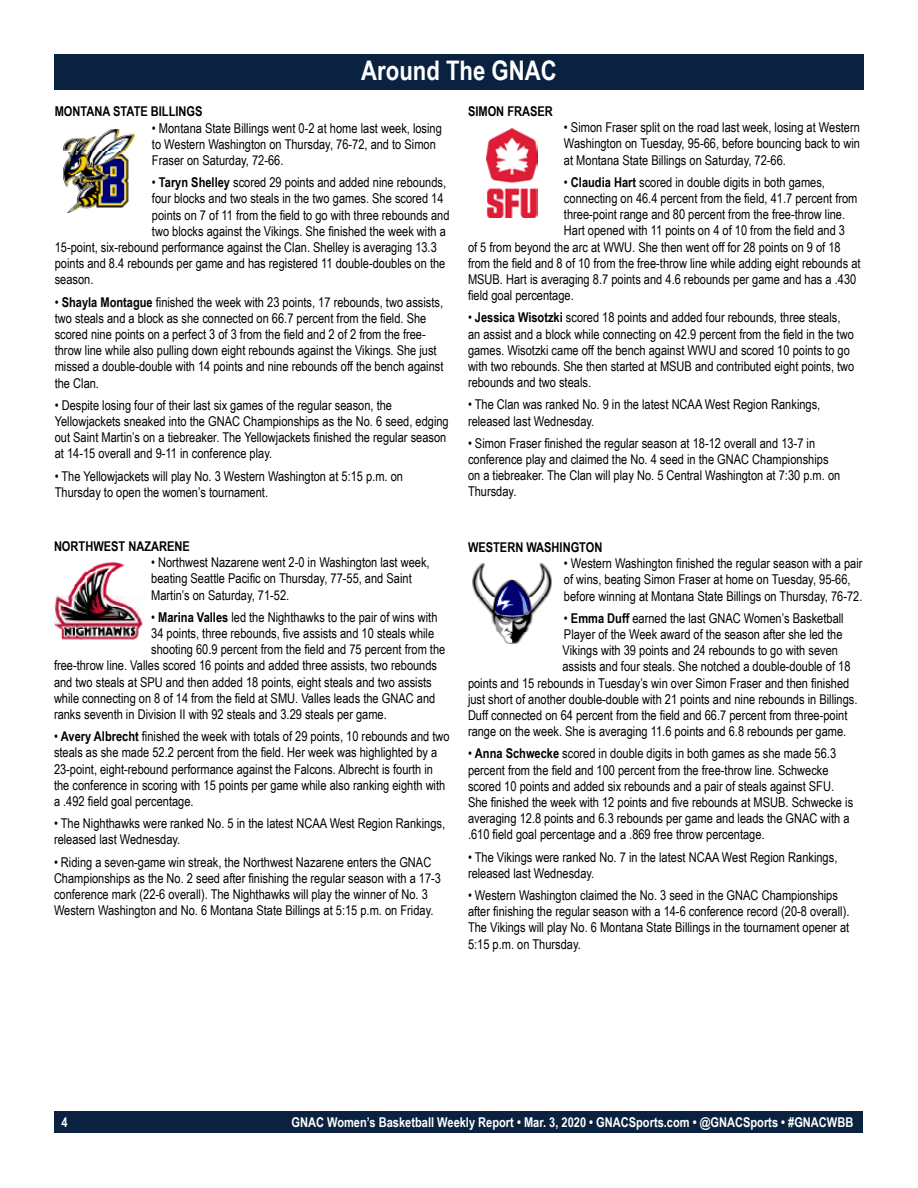
<style>
.page{position:relative;width:918px;height:1188px;background:#fff}
.page>*{position:absolute;margin:0;border:0;box-sizing:border-box;transform-origin:0 0}
.t1{font:700 27px "Arial Narrow";color:#fff}
.t2{font:13.5px/16.2px "Arial Narrow";color:#000}
.t3{font:700 13.5px "Arial Narrow";color:#fff}
.t4{font:700 13.5px "Arial Narrow";color:#000}
.s1{font-weight:700}
</style>
<div class="page">
<div style="left:55px;top:1111px;width:808px;height:22px;background:#0a2240"></div>
<div style="left:54px;top:54px;width:810px;height:36px;background:#0a2240"></div>
<img style="left:54px;top:562px;width:88px;height:77px">
<img style="left:63px;top:130px;width:72px;height:83px">
<img style="left:472px;top:564px;width:80px;height:79px">
<img style="left:487px;top:129px;width:50px;height:88px">
<h1 class="t1" style="left:361px;top:50px;width:197px">Around The GNAC</h1>
<p class="t4" style="left:55px;top:101px;width:149px">MONTANA STATE BILLINGS</p>
<p class="t2" style="left:152px;top:119px;width:292px">• Montana State Billings went 0-2 at home last week, losing to Western Washington on Thursday, 76-72, and to Simon<br>Fraser on Saturday, 72-66.</p>
<p class="t2" style="left:152px;top:174px;width:296px">• <span class="s1">Taryn Shelley</span> scored 29 points and added nine rebounds,</p>
<p class="t2" style="left:152px;top:190px;width:293px">four blocks and two steals in the two games. She scored 14</p>
<p class="t2" style="left:152px;top:206px;width:299px">points on 7 of 11 from the field to go with three rebounds and</p>
<p class="t2" style="left:152px;top:222px;width:295px">two blocks against the Vikings. She finished the week with a</p>
<p class="t2" style="left:55px;top:239px;width:384px">15-point, six-rebound performance against the Clan. Shelley is averaging 13.3</p>
<p class="t2" style="left:55px;top:255px;width:392px">points and 8.4 rebounds per game and has registered 11 double-doubles on the</p>
<p class="t2" style="left:55px;top:271px;width:40px">season.</p>
<p class="t2" style="left:55px;top:293px;width:390px">• <span class="s1">Shayla Montague</span> finished the week with 23 points, 17 rebounds, two assists, two steals and a block as she connected on 66.7 percent from the field. She scored nine points on a perfect 3 of 3 from the field and 2 of 2 from the free&shy;throw line while also pulling down eight rebounds against the Vikings. She just missed a double-double with 14 points and nine rebounds off the bench against the Clan.</p>
<p class="t2" style="left:55px;top:396px;width:396px">• Despite losing four of their last six games of the regular season, the Yellowjackets sneaked into the GNAC Championships as the No. 6 seed, edging out Saint Martin’s on a tiebreaker. The Yellowjackets finished the regular season at 14-15 overall and 9-11 in conference play.</p>
<p class="t2" style="left:55px;top:467px;width:350px">• The Yellowjackets will play No. 3 Western Washington at 5:15 p.m. on<br>Thursday to open the women’s tournament.</p>
<p class="t4" style="left:54px;top:536px;width:137px">NORTHWEST NAZARENE</p>
<p class="t2" style="left:151px;top:554px;width:280px">• Northwest Nazarene went 2-0 in Washington last week, beating Seattle Pacific on Thursday, 77-55, and Saint<br>Martin’s on Saturday, 71-52.</p>
<p class="t2" style="left:151px;top:608px;width:288px">• <span class="s1">Marina Valles</span> led the Nighthawks to the pair of wins with</p>
<p class="t2" style="left:151px;top:625px;width:285px">34 points, three rebounds, five assists and 10 steals while</p>
<p class="t2" style="left:151px;top:641px;width:296px">shooting 60.9 percent from the field and 75 percent from the</p>
<p class="t2" style="left:54px;top:657px;width:385px">free-throw line. Valles scored 16 points and added three assists, two rebounds</p>
<p class="t2" style="left:54px;top:673px;width:379px">and two steals at SPU and then added 18 points, eight steals and two assists</p>
<p class="t2" style="left:54px;top:689px;width:383px">while connecting on 8 of 14 from the field at SMU. Valles leads the GNAC and</p>
<p class="t2" style="left:54px;top:706px;width:334px">ranks seventh in Division II with 92 steals and 3.29 steals per game.</p>
<p class="t2" style="left:54px;top:728px;width:397px">• <span class="s1">Avery Albrecht</span> finished the week with totals of 29 points, 10 rebounds and two steals as she made 52.2 percent from the field. Her week was highlighted by a 23-point, eight-rebound performance against the Falcons. Albrecht is fourth in the conference in scoring with 15 points per game while also ranking eighth with a .492 field goal percentage.</p>
<p class="t2" style="left:54px;top:815px;width:393px">• The Nighthawks were ranked No. 5 in the latest NCAA West Region Rankings, released last Wednesday.</p>
<p class="t2" style="left:54px;top:853px;width:389px">• Riding a seven-game win streak, the Northwest Nazarene enters the GNAC Championships as the No. 2 seed after finishing the regular season with a 17-3 conference mark (22-6 overall). The Nighthawks will play the winner of No. 3<br>Western Washington and No. 6 Montana State Billings at 5:15 p.m. on Friday.</p>
<p class="t4" style="left:468px;top:101px;width:86px">SIMON FRASER</p>
<p class="t2" style="left:564px;top:119px;width:298px;text-align:justify">• Simon Fraser split on the road last week, losing at Western Washington on Tuesday, 95-66, before bouncing back to win at Montana State Billings on Saturday, 72-66.</p>
<p class="t2" style="left:564px;top:173px;width:263px">• <span class="s1">Claudia Hart</span> scored in double digits in both games,</p>
<p class="t2" style="left:564px;top:190px;width:295px">connecting on 46.4 percent from the field, 41.7 percent from</p>
<p class="t2" style="left:564px;top:206px;width:283px">three-point range and 80 percent from the free-throw line.</p>
<p class="t2" style="left:564px;top:222px;width:283px">Hart opened with 11 points on 4 of 10 from the field and 3</p>
<p class="t2" style="left:468px;top:238px;width:374px">of 5 from beyond the arc at WWU. She then went off for 28 points on 9 of 18</p>
<p class="t2" style="left:468px;top:254px;width:394px">from the field and 8 of 10 from the free-throw line while adding eight rebounds at</p>
<p class="t2" style="left:468px;top:271px;width:390px">MSUB. Hart is averaging 8.7 points and 4.6 rebounds per game and has a .430</p>
<p class="t2" style="left:468px;top:287px;width:107px">field goal percentage.</p>
<p class="t2" style="left:468px;top:309px;width:388px">• <span class="s1">Jessica Wisotzki</span> scored 18 points and added four rebounds, three steals, an assist and a block while connecting on 42.9 percent from the field in the two games. Wisotzki came off the bench against WWU and scored 10 points to go with two rebounds. She then started at MSUB and contributed eight points, two rebounds and two steals.</p>
<p class="t2" style="left:468px;top:396px;width:354px">• The Clan was ranked No. 9 in the latest NCAA West Region Rankings, released last Wednesday.</p>
<p class="t2" style="left:468px;top:434px;width:374px">• Simon Fraser finished the regular season at 18-12 overall and 13-7 in conference play and claimed the No. 4 seed in the GNAC Championships on a tiebreaker. The Clan will play No. 5 Central Washington at 7:30 p.m. on Thursday.</p>
<p class="t4" style="left:468px;top:537px;width:136px">WESTERN WASHINGTON</p>
<p class="t2" style="left:564px;top:555px;width:300px">• Western Washington finished the regular season with a pair of wins, beating Simon Fraser at home on Tuesday, 95-66, before winning at Montana State Billings on Thursday, 76-72.</p>
<p class="t2" style="left:564px;top:609px;width:281px">• <span class="s1">Emma Duff</span> earned the last GNAC Women’s Basketball</p>
<p class="t2" style="left:564px;top:626px;width:280px">Player of the Week award of the season after she led the</p>
<p class="t2" style="left:562px;top:642px;width:277px">Vikings with 39 points and 24 rebounds to go with seven</p>
<p class="t2" style="left:562px;top:658px;width:290px">assists and four steals. She notched a double-double of 18</p>
<p class="t2" style="left:468px;top:674px;width:383px">points and 15 rebounds in Tuesday’s win over Simon Fraser and then finished</p>
<p class="t2" style="left:468px;top:690px;width:391px">just short of another double-double with 21 points and nine rebounds in Billings.</p>
<p class="t2" style="left:468px;top:707px;width:381px">Duff connected on 64 percent from the field and 66.7 percent from three-point</p>
<p class="t2" style="left:468px;top:723px;width:380px">range on the week. She is averaging 11.6 points and 6.8 rebounds per game.</p>
<p class="t2" style="left:468px;top:745px;width:387px">• <span class="s1">Anna Schwecke</span> scored in double digits in both games as she made 56.3 percent from the field and 100 percent from the free-throw line. Schwecke scored 10 points and added six rebounds and a pair of steals against SFU.<br>She finished the week with 12 points and five rebounds at MSUB. Schwecke is averaging 12.8 points and 6.3 rebounds per game and leads the GNAC with a .610 field goal percentage and a .869 free throw percentage.</p>
<p class="t2" style="left:468px;top:848px;width:371px">• The Vikings were ranked No. 7 in the latest NCAA West Region Rankings, released last Wednesday.</p>
<p class="t2" style="left:468px;top:887px;width:383px">• Western Washington claimed the No. 3 seed in the GNAC Championships after finishing the regular season with a 14-6 conference record (20-8 overall).<br>The Vikings will play No. 6 Montana State Billings in the tournament opener at 5:15 p.m. on Thursday.</p>
<p class="t3" style="left:61px;top:1112px;width:8px">4</p>
<p class="t3" style="left:291px;top:1112px;width:563px">GNAC Women’s Basketball Weekly Report • Mar. 3, 2020 • GNACSports.com • @GNACSports • #GNACWBB</p>
</div>
